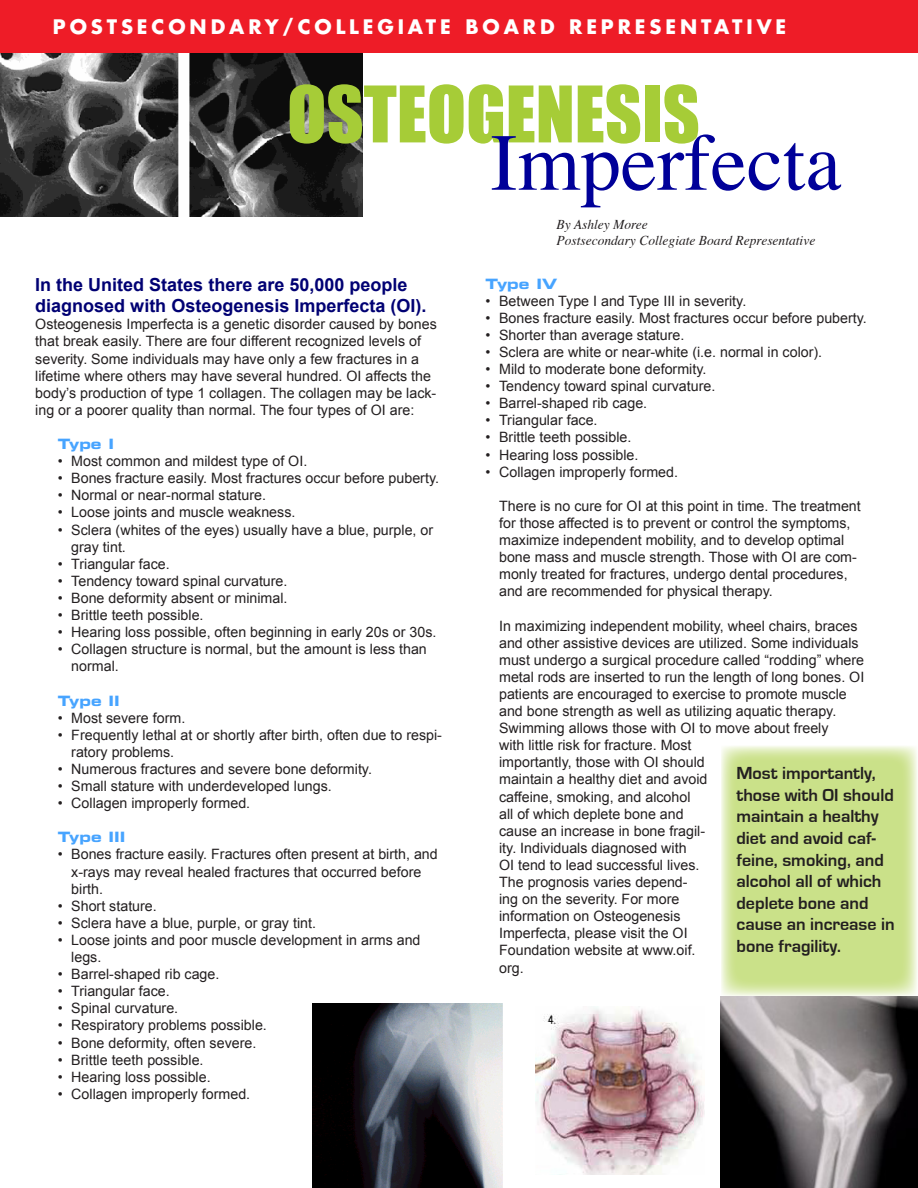
<style>
.page{position:relative;width:918px;height:1188px;background:#fff}
.page>*{position:absolute;margin:0;border:0;box-sizing:border-box;transform-origin:0 0}
.t1{font:81px "Times";color:#009}
.t2{font:72px "Impact";color:#a6cc37}
.t3{font:700 19.5px "Futura";letter-spacing:.2em;color:#fff}
.t4{font:700 18px/21.6px "Eurostile";color:#231f20}
.t5{font:700 18px/21.6px "Arial";color:#000073}
.t6{font:14.25px/17.1px "Arial";color:#231f20}
.t7{font:14.25px "Eurostile Bold Extended Two";color:#47a4ff}
.t8{font:italic 13.5px/16.2px "Times";color:#231f20}
</style>
<div class="page">
<img style="left:0;top:52px;width:362px;height:164px">
<div style="left:0;top:0;width:918px;height:52px;background:#ee1c27"></div>
<img style="left:536px;top:1007px;width:168px;height:167px">
<img style="left:313px;top:1004px;width:190px;height:184px">
<img style="left:720px;top:996px;width:198px;height:192px">
<svg style="left:721px;top:746px;width:196px;height:250px;background:#cee393"></svg>
<h3 class="t3" style="left:53px;top:14px;width:735px">POSTSECONDARY/COLLEGIATE BOARD REPRESENTATIVE</h3>
<h2 class="t2" style="left:287px;top:70px;width:414px">OSTEOGENESIS</h2>
<h1 class="t1" style="left:490px;top:111px;width:352px">Imperfecta</h1>
<p class="t8" style="left:556px;top:217px;width:260px">By Ashley Moree<br>Postsecondary Collegiate Board Representative</p>
<p class="t5" style="left:35px;top:273px;width:393px">In the United States there are 50,000 people diagnosed with Osteogenesis Imperfecta (OI).</p>
<p class="t6" style="left:35px;top:316px;width:403px">Osteogenesis Imperfecta is a genetic disorder caused by bones that break easily. There are four different recognized levels of severity. Some individuals may have only a few fractures in a lifetime where others may have several hundred. OI affects the body’s production of type 1 collagen. The collagen may be lack&shy;ing or a poorer quality than normal. The four types of OI are:</p>
<p class="t7" style="left:58px;top:434px;width:58px">Type I</p>
<p class="t6" style="left:58px;top:453px;width:251px">• Most common and mildest type of OI.</p>
<p class="t6" style="left:58px;top:470px;width:383px">• Bones fracture easily. Most fractures occur before puberty.</p>
<p class="t6" style="left:58px;top:487px;width:210px">• Normal or near-normal stature.</p>
<p class="t6" style="left:58px;top:504px;width:239px">• Loose joints and muscle weakness.</p>
<p class="t6" style="left:71px;top:521px;width:363px;text-indent:-13px">• Sclera (whites of the eyes) usually have a blue, purple, or gray tint.</p>
<p class="t6" style="left:58px;top:555px;width:113px">• Triangular face.</p>
<p class="t6" style="left:58px;top:572px;width:231px">• Tendency toward spinal curvature.</p>
<p class="t6" style="left:58px;top:589px;width:231px">• Bone deformity absent or minimal.</p>
<p class="t6" style="left:58px;top:606px;width:147px">• Brittle teeth possible.</p>
<p class="t6" style="left:58px;top:624px;width:380px">• Hearing loss possible, often beginning in early 20s or 30s.</p>
<p class="t6" style="left:71px;top:641px;width:357px;text-indent:-13px">• Collagen structure is normal, but the amount is less than normal.</p>
<p class="t7" style="left:58px;top:690px;width:64px">Type II</p>
<p class="t6" style="left:58px;top:709px;width:129px">• Most severe form.</p>
<p class="t6" style="left:71px;top:726px;width:372px;text-indent:-13px">• Frequently lethal at or shortly after birth, often due to respi&shy;ratory problems.</p>
<p class="t6" style="left:58px;top:760px;width:316px">• Numerous fractures and severe bone deformity.</p>
<p class="t6" style="left:58px;top:777px;width:276px">• Small stature with underdeveloped lungs.</p>
<p class="t6" style="left:58px;top:795px;width:194px">• Collagen improperly formed.</p>
<p class="t7" style="left:58px;top:827px;width:69px">Type III</p>
<p class="t6" style="left:71px;top:846px;width:368px;text-indent:-13px">• Bones fracture easily. Fractures often present at birth, and x-rays may reveal healed fractures that occurred before birth.</p>
<p class="t6" style="left:58px;top:897px;width:101px">• Short stature.</p>
<p class="t6" style="left:58px;top:914px;width:260px">• Sclera have a blue, purple, or gray tint.</p>
<p class="t6" style="left:71px;top:931px;width:351px;text-indent:-13px">• Loose joints and poor muscle development in arms and legs.</p>
<p class="t6" style="left:58px;top:966px;width:163px">• Barrel-shaped rib cage.</p>
<p class="t6" style="left:58px;top:983px;width:113px">• Triangular face.</p>
<p class="t6" style="left:58px;top:1000px;width:122px">• Spinal curvature.</p>
<p class="t6" style="left:58px;top:1017px;width:211px">• Respiratory problems possible.</p>
<p class="t6" style="left:58px;top:1034px;width:200px">• Bone deformity, often severe.</p>
<p class="t6" style="left:58px;top:1051px;width:147px">• Brittle teeth possible.</p>
<p class="t6" style="left:58px;top:1068px;width:154px">• Hearing loss possible.</p>
<p class="t6" style="left:58px;top:1085px;width:194px">• Collagen improperly formed.</p>
<p class="t7" style="left:486px;top:273px;width:73px">Type IV</p>
<p class="t6" style="left:486px;top:292px;width:262px">• Between Type I and Type III in severity.</p>
<p class="t6" style="left:486px;top:309px;width:383px">• Bones fracture easily. Most fractures occur before puberty.</p>
<p class="t6" style="left:486px;top:326px;width:200px">• Shorter than average stature.</p>
<p class="t6" style="left:486px;top:343px;width:338px">• Sclera are white or near-white (i.e. normal in color).</p>
<p class="t6" style="left:486px;top:361px;width:222px">• Mild to moderate bone deformity.</p>
<p class="t6" style="left:486px;top:378px;width:231px">• Tendency toward spinal curvature.</p>
<p class="t6" style="left:486px;top:395px;width:163px">• Barrel-shaped rib cage.</p>
<p class="t6" style="left:486px;top:412px;width:113px">• Triangular face.</p>
<p class="t6" style="left:486px;top:429px;width:147px">• Brittle teeth possible.</p>
<p class="t6" style="left:486px;top:446px;width:154px">• Hearing loss possible.</p>
<p class="t6" style="left:486px;top:463px;width:194px">• Collagen improperly formed.</p>
<p class="t6" style="left:499px;top:497px;width:363px">There is no cure for OI at this point in time. The treatment for those affected is to prevent or control the symptoms, maximize independent mobility, and to develop optimal bone mass and muscle strength. Those with OI are com&shy;monly treated for fractures, undergo dental procedures, and are recommended for physical therapy.</p>
<p class="t6" style="left:499px;top:617px;width:367px">In maximizing independent mobility, wheel chairs, braces and other assistive devices are utilized. Some individuals must undergo a surgical procedure called “rodding” where metal rods are inserted to run the length of long bones. OI patients are encouraged to exercise to promote muscle and bone strength as well as utilizing aquatic therapy.<br>Swimming allows those with OI to move about freely<br>with little risk for fracture. Most<br>importantly, those with OI should<br>maintain a healthy diet and avoid<br>caffeine, smoking, and alcohol<br>all of which deplete bone and<br>cause an increase in bone fragil-<br>ity. Individuals diagnosed with<br>OI tend to lead successful lives.<br>The prognosis varies depend-<br>ing on the severity. For more<br>information on Osteogenesis<br>Imperfecta, please visit the OI<br>Foundation website at www.oif.<br>org.</p>
<p class="t4" style="left:736px;top:763px;width:160px">Most importantly, those with OI should maintain a healthy diet and avoid caf&shy;feine, smoking, and alcohol all of which deplete bone and cause an increase in bone fragility.</p>
</div>
